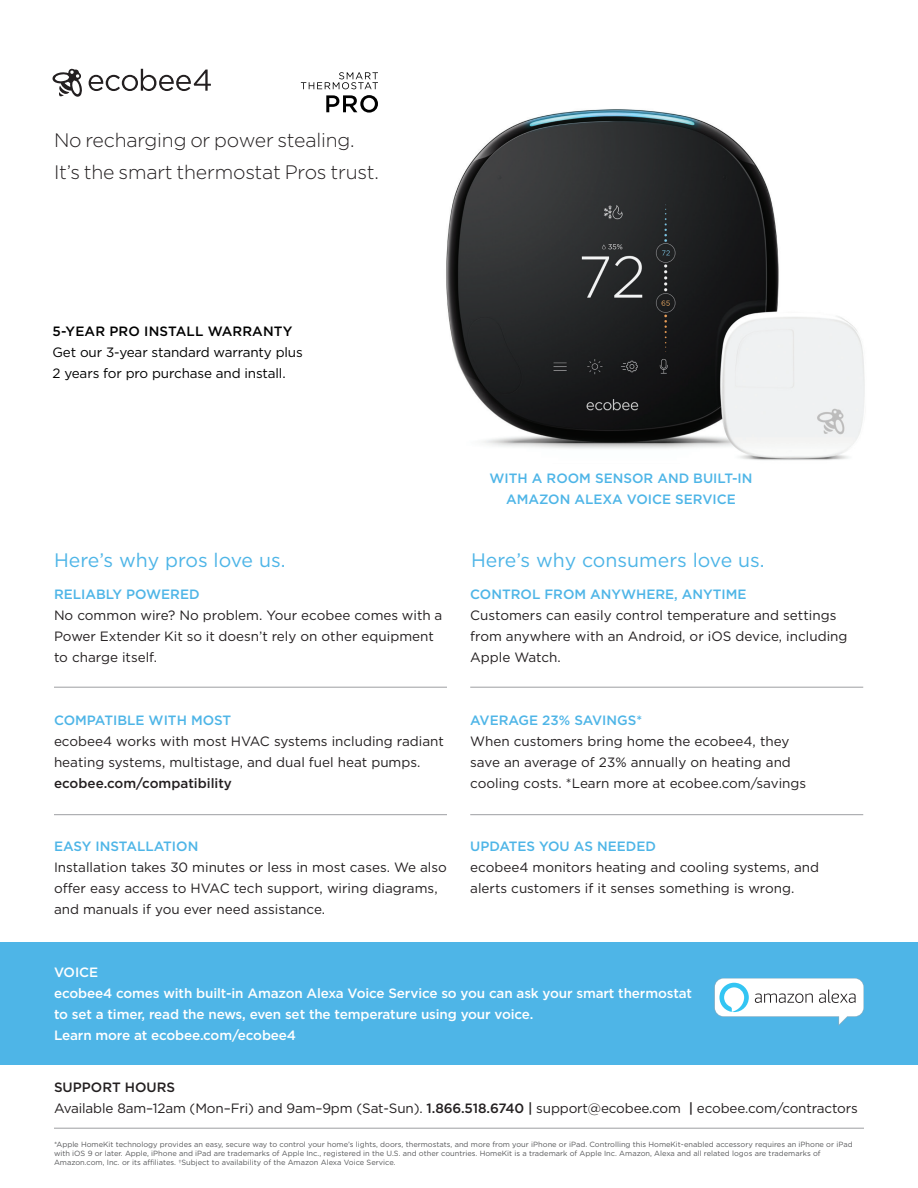
<style>
.page{position:relative;width:918px;height:1188px;background:#fff}
.page>*{position:absolute;margin:0;border:0;box-sizing:border-box;transform-origin:0 0}
.t1{font:300 19.5px "Gotham";letter-spacing:-.01em;color:#231f20}
.t2{font:19.5px "Gotham";color:#4eb5e7}
.t3{font:13.5px/21px "Gotham";color:#231f20}
.t4{font:500 13.5px "Gotham";letter-spacing:-.01em;color:#fff}
.t5{font:500 13.5px "Gotham";color:#4eb5e7}
.t6{font:13.5px "Gotham";letter-spacing:-.01em;color:#000}
.t7{font:500 13.5px "Gotham";letter-spacing:.01em;color:#000}
.t8{font:500 13.5px "Gotham";color:#231f20}
.t9{font:7.5px "Gotham";color:#57585a}
.s1{font-weight:500}
</style>
<div class="page">
<div style="left:0;top:942px;width:918px;height:122px;background:#4eb5e7"></div>
<img style="left:360px;top:89px;width:505px;height:372px">
<hr style="left:54px;top:1128px;width:810px;height:1px;background:#9d9fa2">
<hr style="left:54px;top:687px;width:393px;height:1px;background:#9d9fa2">
<hr style="left:470px;top:687px;width:393px;height:1px;background:#9d9fa2">
<hr style="left:54px;top:814px;width:393px;height:1px;background:#9d9fa2">
<hr style="left:470px;top:814px;width:393px;height:1px;background:#9d9fa2">
<svg style="left:326px;top:95px;width:52px;height:18px"></svg>
<svg style="left:301px;top:72px;width:77px;height:17px"></svg>
<svg style="left:52px;top:69px;width:30px;height:28px"></svg>
<svg style="left:89px;top:69px;width:122px;height:22px"></svg>
<svg style="left:714px;top:978px;width:150px;height:48px"></svg>
<p class="t1" style="left:54px;top:128px;width:302px">No recharging or power stealing.</p>
<p class="t1" style="left:54px;top:159px;width:326px">It’s the smart thermostat Pros trust.</p>
<p class="t7" style="left:52px;top:322px;width:241px">5-YEAR PRO INSTALL WARRANTY</p>
<p class="t6" style="left:52px;top:344px;width:252px">Get our 3-year standard warranty plus</p>
<p class="t6" style="left:52px;top:365px;width:235px">2 years for pro purchase and install.</p>
<p class="t5" style="left:489px;top:469px;width:265px">WITH A ROOM SENSOR AND BUILT-IN</p>
<p class="t5" style="left:506px;top:490px;width:231px">AMAZON ALEXA VOICE SERVICE</p>
<p class="t2" style="left:54px;top:548px;width:233px">Here’s why pros love us.</p>
<p class="t2" style="left:471px;top:548px;width:295px">Here’s why consumers love us.</p>
<p class="t5" style="left:54px;top:585px;width:147px">RELIABLY POWERED</p>
<p class="t3" style="left:54px;top:604px;width:390px">No common wire? No problem. Your ecobee comes with a<br>Power Extender Kit so it doesn’t rely on other equipment to charge itself.</p>
<p class="t5" style="left:54px;top:711px;width:179px">COMPATIBLE WITH MOST</p>
<p class="t3" style="left:54px;top:730px;width:392px">ecobee4 works with most HVAC systems including radiant heating systems, multistage, and dual fuel heat pumps. <span class="s1">ecobee.com/compatibility</span></p>
<p class="t5" style="left:54px;top:837px;width:146px">EASY INSTALLATION</p>
<p class="t3" style="left:54px;top:856px;width:394px">Installation takes 30 minutes or less in most cases. We also offer easy access to HVAC tech support, wiring diagrams, and manuals if you ever need assistance.</p>
<p class="t5" style="left:470px;top:585px;width:278px">CONTROL FROM ANYWHERE, ANYTIME</p>
<p class="t3" style="left:470px;top:604px;width:379px">Customers can easily control temperature and settings from anywhere with an Android, or iOS device, including</p>
<p class="t3" style="left:470px;top:646px;width:92px">Apple Watch.</p>
<p class="t5" style="left:470px;top:711px;width:173px">AVERAGE 23% SAVINGS*</p>
<p class="t3" style="left:470px;top:730px;width:338px">When customers bring home the ecobee4, they save an average of 23% annually on heating and cooling costs. *Learn more at ecobee.com/savings</p>
<p class="t5" style="left:470px;top:837px;width:187px">UPDATES YOU AS NEEDED</p>
<p class="t3" style="left:470px;top:856px;width:350px">ecobee4 monitors heating and cooling systems, and alerts customers if it senses something is wrong.</p>
<p class="t4" style="left:54px;top:963px;width:46px">VOICE</p>
<p class="t4" style="left:54px;top:984px;width:640px">ecobee4 comes with built-in Amazon Alexa Voice Service so you can ask your smart thermostat</p>
<p class="t4" style="left:54px;top:1005px;width:481px">to set a timer, read the news, even set the temperature using your voice.</p>
<p class="t4" style="left:54px;top:1026px;width:244px">Learn more at ecobee.com/ecobee4</p>
<p class="t8" style="left:54px;top:1078px;width:123px">SUPPORT HOURS</p>
<p class="t3" style="left:54px;top:1097px;width:805px">Available 8am–12am (Mon–Fri) and 9am–9pm (Sat-Sun). <span class="s1">1.866.518.6740 |</span> support@ecobee.com <span class="s1">|</span> ecobee.com/contractors</p>
<p class="t9" style="left:54px;top:1140px;width:800px">*Apple HomeKit technology provides an easy, secure way to control your home’s lights, doors, thermostats, and more from your iPhone or iPad. Controlling this HomeKit-enabled accessory requires an iPhone or iPad</p>
<p class="t9" style="left:54px;top:1149px;width:768px">with iOS 9 or later. Apple, iPhone and iPad are trademarks of Apple Inc., registered in the U.S. and other countries. HomeKit is a trademark of Apple Inc. Amazon, Alexa and all related logos are trademarks of</p>
<p class="t9" style="left:54px;top:1158px;width:343px">Amazon.com, Inc. or its affiliates. †Subject to availability of the Amazon Alexa Voice Service.</p>
</div>
